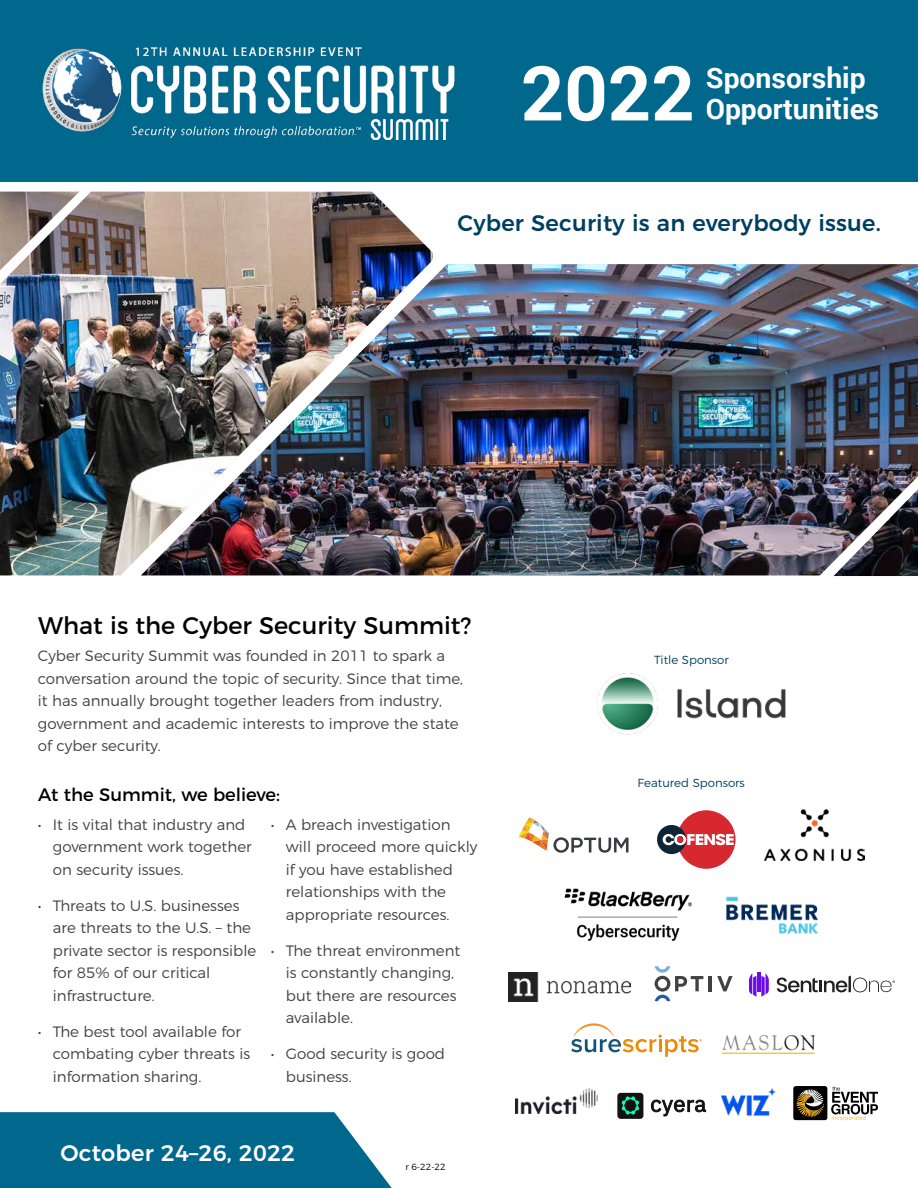
<style>
.page{position:relative;width:918px;height:1188px;background:#fff}
.page>*{position:absolute;margin:0;border:0;box-sizing:border-box;transform-origin:0 0}
.t1{font:700 75.75px "Roboto";color:#fff}
.t2{font:700 28.2px "Roboto";color:#fff}
.t3{font:24px "Montserrat";color:#000}
.t4{font:500 22.5px "Montserrat";letter-spacing:.01em;color:#003f5f}
.t5{font:500 22.5px "Montserrat";letter-spacing:.01em;color:#fff}
.t6{font:18px "Montserrat";color:#000}
.t7{font:300 15px/22.5px "Montserrat";color:#414042}
.t8{font:300 11.7px "Montserrat";color:#003f5f}
.t9{font:300 9px "Montserrat";color:#000}
</style>
<div class="page">
<svg style="left:0;top:1112px;width:392px;height:76px;background:#117293"></svg>
<div style="left:0;top:0;width:918px;height:181px;background:#00688c"></div>
<img style="left:42px;top:47px;width:413px;height:92px">
<img style="left:141px;top:264px;width:777px;height:312px">
<img style="left:0;top:192px;width:435px;height:383px">
<img style="left:597px;top:673px;width:189px;height:61px">
<svg style="left:656px;top:824px;width:31px;height:31px"></svg>
<svg style="left:676px;top:809px;width:60px;height:61px"></svg>
<div style="left:677px;top:810px;width:59px;height:59px;background:#d7282f;border-radius:50%"></div>
<div style="left:657px;top:825px;width:29px;height:29px;background:#0e2538;border-radius:50%"></div>
<svg style="left:663px;top:834px;width:71px;height:11px"></svg>
<svg style="left:519px;top:817px;width:110px;height:36px"></svg>
<img style="left:564px;top:888px;width:128px;height:53px">
<hr style="left:709px;top:976px;width:3px;height:15px;background:#424142">
<svg style="left:717px;top:976px;width:16px;height:15px"></svg>
<svg style="left:655px;top:966px;width:48px;height:35px"></svg>
<svg style="left:571px;top:1023px;width:131px;height:34px"></svg>
<img style="left:726px;top:896px;width:92px;height:38px">
<img style="left:516px;top:1089px;width:81px;height:24px">
<div style="left:617px;top:1093px;width:26px;height:26px;background:#121212;border-radius:3px"></div>
<svg style="left:622px;top:1096px;width:17px;height:19px"></svg>
<svg style="left:651px;top:1100px;width:55px;height:16px"></svg>
<img style="left:721px;top:1088px;width:55px;height:28px">
<img style="left:765px;top:809px;width:99px;height:52px">
<img style="left:508px;top:972px;width:122px;height:30px">
<hr style="left:757px;top:972px;width:4px;height:20px;background:#6b0aea">
<svg style="left:749px;top:973px;width:20px;height:24px"></svg>
<svg style="left:777px;top:976px;width:118px;height:16px"></svg>
<img style="left:722px;top:1036px;width:93px;height:18px">
<div style="left:793px;top:1086px;width:34px;height:34px;background:#000;border-radius:3px"></div>
<svg style="left:797px;top:1089px;width:27px;height:28px"></svg>
<svg style="left:831px;top:1087px;width:47px;height:34px"></svg>
<h1 class="t1" style="left:521px;top:40px;width:176px">2022</h1>
<h2 class="t2" style="left:706px;top:58px;width:162px">Sponsorship</h2>
<h2 class="t2" style="left:706px;top:89px;width:175px">Opportunities</h2>
<h3 class="t4" style="left:458px;top:205px;width:425px">Cyber Security is an everybody issue.</h3>
<h3 class="t3" style="left:38px;top:607px;width:435px">What is the Cyber Security Summit?</h3>
<p class="t7" style="left:38px;top:643px;width:427px">Cyber Security Summit was founded in 2011 to spark a conversation around the topic of security. Since that time, it has annually brought together leaders from industry, government and academic interests to improve the state of cyber security.</p>
<p class="t6" style="left:38px;top:780px;width:243px">At the Summit, we believe:</p>
<p class="t7" style="left:53px;top:812px;width:200px;text-indent:-15px">• It is vital that industry and government work together on security issues.</p>
<p class="t7" style="left:53px;top:893px;width:205px;text-indent:-15px">• Threats to U.S. businesses are threats to the U.S. – the private sector is responsible for 85% of our critical infrastructure.</p>
<p class="t7" style="left:53px;top:1019px;width:199px;text-indent:-15px">• The best tool available for combating cyber threats is information sharing.</p>
<p class="t7" style="left:286px;top:812px;width:193px;text-indent:-15px">• A breach investigation will proceed more quickly if you have established relationships with the appropriate resources.</p>
<p class="t7" style="left:286px;top:938px;width:176px;text-indent:-15px">• The threat environment is constantly changing, but there are resources available.</p>
<p class="t7" style="left:286px;top:1041px;width:161px;text-indent:-15px">• Good security is good business.</p>
<h3 class="t5" style="left:60px;top:1135px;width:236px">October 24–26, 2022</h3>
<p class="t9" style="left:405px;top:1160px;width:42px">r 6-22-22</p>
<p class="t8" style="left:654px;top:650px;width:76px">Title Sponsor</p>
<p class="t8" style="left:638px;top:773px;width:109px">Featured Sponsors</p>
</div>
